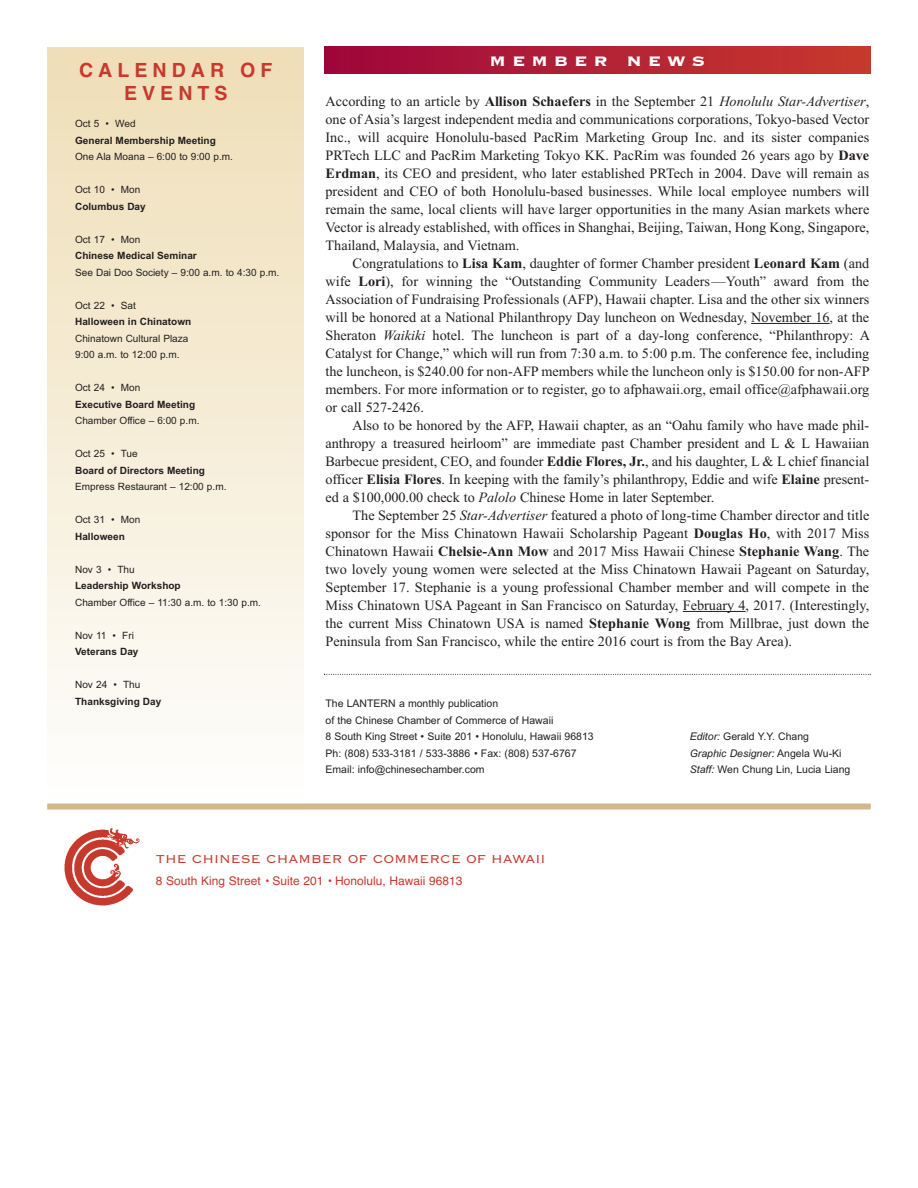
<style>
.page{position:relative;width:918px;height:1188px;background:#fff}
.page>*{position:absolute;margin:0;border:0;box-sizing:border-box;transform-origin:0 0}
.t1{font:700 19.5px/23.9px "Helvetica";letter-spacing:.26em;color:#c7392c;text-align:center}
.t2{font:700 18px "Copperplate";letter-spacing:.305em;color:#fff;scale:1.1 1}
.t3{font:300 15px "Copperplate";color:#c7392c}
.t4{font:14.25px/18px "Times New Roman";color:#231f20;text-align:justify}
.t5{font:12px "Helvetica";color:#c7392c}
.t6{font:10.5px/16.5px "Arial";color:#231f20}
.t7{font:10.05px/16.5px "Arial";color:#231f20}
.t8{font:700 10.05px "Arial";color:#231f20}
.s1{font-weight:700}
.s2{font-style:italic}
</style>
<div class="page">
<div style="left:47px;top:47px;width:257px;height:758px;background:linear-gradient(to bottom,#efdeb6,#fefefc)"></div>
<div style="left:47px;top:804px;width:824px;height:6px;background:#d2b78a"></div>
<img style="left:64px;top:828px;width:76px;height:78px">
<svg style="left:324px;top:674px;width:547px;height:1px"></svg>
<div style="left:324px;top:47px;width:547px;height:27px;background:linear-gradient(to right,#9e073d,#c83a2d)"></div>
<hr style="left:751px;top:323px;width:79px;height:1px;background:#231f20">
<hr style="left:683px;top:611px;width:63px;height:1px;background:#231f20">
<h1 class="t1" style="left:79px;top:60px;width:195px">CALENDAR OF<br>EVENTS</h1>
<p class="t7" style="left:75px;top:116px;width:62px">Oct 5 • Wed</p>
<p class="t8" style="left:75px;top:137px;width:142px">General Membership Meeting</p>
<p class="t7" style="left:75px;top:149px;width:159px">One Ala Moana – 6:00 to 9:00 p.m.</p>
<p class="t7" style="left:75px;top:182px;width:67px">Oct 10 • Mon</p>
<p class="t8" style="left:75px;top:203px;width:72px">Columbus Day</p>
<p class="t7" style="left:75px;top:232px;width:67px">Oct 17 • Mon</p>
<p class="t8" style="left:75px;top:252px;width:123px">Chinese Medical Seminar</p>
<p class="t7" style="left:75px;top:265px;width:206px">See Dai Doo Society – 9:00 a.m. to 4:30 p.m.</p>
<p class="t7" style="left:75px;top:298px;width:62px">Oct 22 • Sat</p>
<p class="t8" style="left:75px;top:318px;width:118px">Halloween in Chinatown</p>
<p class="t7" style="left:75px;top:331px;width:115px">Chinatown Cultural Plaza<br>9:00 a.m. to 12:00 p.m.</p>
<p class="t7" style="left:75px;top:381px;width:67px">Oct 24 • Mon</p>
<p class="t8" style="left:75px;top:401px;width:122px">Executive Board Meeting</p>
<p class="t7" style="left:75px;top:414px;width:126px">Chamber Office – 6:00 p.m.</p>
<p class="t7" style="left:75px;top:447px;width:64px">Oct 25 • Tue</p>
<p class="t8" style="left:75px;top:467px;width:131px">Board of Directors Meeting</p>
<p class="t7" style="left:75px;top:480px;width:153px">Empress Restaurant – 12:00 p.m.</p>
<p class="t7" style="left:75px;top:513px;width:67px">Oct 31 • Mon</p>
<p class="t8" style="left:75px;top:533px;width:51px">Halloween</p>
<p class="t7" style="left:75px;top:562px;width:61px">Nov 3 • Thu</p>
<p class="t8" style="left:75px;top:582px;width:107px">Leadership Workshop</p>
<p class="t7" style="left:75px;top:595px;width:187px">Chamber Office – 11:30 a.m. to 1:30 p.m.</p>
<p class="t7" style="left:75px;top:628px;width:60px">Nov 11 • Fri</p>
<p class="t8" style="left:75px;top:648px;width:65px">Veterans Day</p>
<p class="t7" style="left:75px;top:678px;width:67px">Nov 24 • Thu</p>
<p class="t8" style="left:75px;top:698px;width:88px">Thanksgiving Day</p>
<p class="t2" style="left:490px;top:49px;width:198px">MEMBER NEWS</p>
<p class="t4" style="left:326px;top:93px;width:545px">According to an article by <span class="s1">Allison Schaefers</span> in the September 21 <span class="s2">Honolulu Star-Advertiser</span>, one of Asia’s largest independent media and communications corporations, Tokyo-based Vector Inc., will acquire Honolulu-based PacRim Marketing Group Inc. and its sister companies PRTech LLC and PacRim Marketing Tokyo KK. PacRim was founded 26 years ago by <span class="s1">Dave Erdman</span>, its CEO and president, who later established PRTech in 2004. Dave will remain as president and CEO of both Honolulu-based businesses. While local employee numbers will remain the same, local clients will have larger opportunities in the many Asian markets where Vector is already established, with offices in Shanghai, Beijing, Taiwan, Hong Kong, Singapore, Thailand, Malaysia, and Vietnam.</p>
<p class="t4" style="left:325px;top:255px;width:546px;text-indent:27px">Congratulations to <span class="s1">Lisa Kam</span>, daughter of former Chamber president <span class="s1">Leonard Kam</span> (and wife <span class="s1">Lori</span>), for winning the “Outstanding Community Leaders—Youth” award from the Association of Fundraising Professionals (AFP), Hawaii chapter. Lisa and the other six winners will be honored at a National Philanthropy Day luncheon on Wednesday, November 16, at the Sheraton <span class="s2">Waikiki</span> hotel. The luncheon is part of a day-long conference, “Philanthropy: A Catalyst for Change,” which will run from 7:30 a.m. to 5:00 p.m. The conference fee, including the luncheon, is $240.00 for non-AFP members while the luncheon only is $150.00 for non-AFP members. For more information or to register, go to afphawaii.org, email office@afphawaii.org or call 527-2426.</p>
<p class="t4" style="left:326px;top:417px;width:545px;text-indent:27px">Also to be honored by the AFP, Hawaii chapter, as an “Oahu family who have made phil&shy;anthropy a treasured heirloom” are immediate past Chamber president and L &amp; L Hawaiian Barbecue president, CEO, and founder <span class="s1">Eddie Flores, Jr.</span>, and his daughter, L &amp; L chief financial officer <span class="s1">Elisia Flores</span>. In keeping with the family’s philanthropy, Eddie and wife <span class="s1">Elaine</span> present&shy;ed a $100,000.00 check to <span class="s2">Palolo</span> Chinese Home in later September.</p>
<p class="t4" style="left:326px;top:507px;width:545px;text-indent:27px">The September 25 <span class="s2">Star-Advertiser</span> featured a photo of long-time Chamber director and title sponsor for the Miss Chinatown Hawaii Scholarship Pageant <span class="s1">Douglas Ho</span>, with 2017 Miss Chinatown Hawaii <span class="s1">Chelsie-Ann Mow</span> and 2017 Miss Hawaii Chinese <span class="s1">Stephanie Wang</span>. The two lovely young women were selected at the Miss Chinatown Hawaii Pageant on Saturday, September 17. Stephanie is a young professional Chamber member and will compete in the Miss Chinatown USA Pageant in San Francisco on Saturday, February 4, 2017. (Interestingly, the current Miss Chinatown USA is named <span class="s1">Stephanie Wong</span> from Millbrae, just down the Peninsula from San Francisco, while the entire 2016 court is from the Bay Area).</p>
<p class="t6" style="left:326px;top:696px;width:270px">The LANTERN a monthly publication<br>of the Chinese Chamber of Commerce of Hawaii<br>8 South King Street • Suite 201 • Honolulu, Hawaii 96813<br>Ph: (808) 533-3181 / 533-3886 • Fax: (808) 537-6767<br>Email: info@chinesechamber.com</p>
<p class="t6" style="left:690px;top:729px;width:162px"><span class="s2">Editor:</span> Gerald Y.Y. Chang<br><span class="s2">Graphic Designer:</span> Angela Wu-Ki<br><span class="s2">Staff:</span> Wen Chung Lin, Lucia Liang</p>
<p class="t3" style="left:156px;top:849px;width:391px">THE CHINESE CHAMBER OF COMMERCE OF HAWAII</p>
<p class="t5" style="left:156px;top:877px;width:308px">8 South King Street • Suite 201 • Honolulu, Hawaii 96813</p>
</div>
